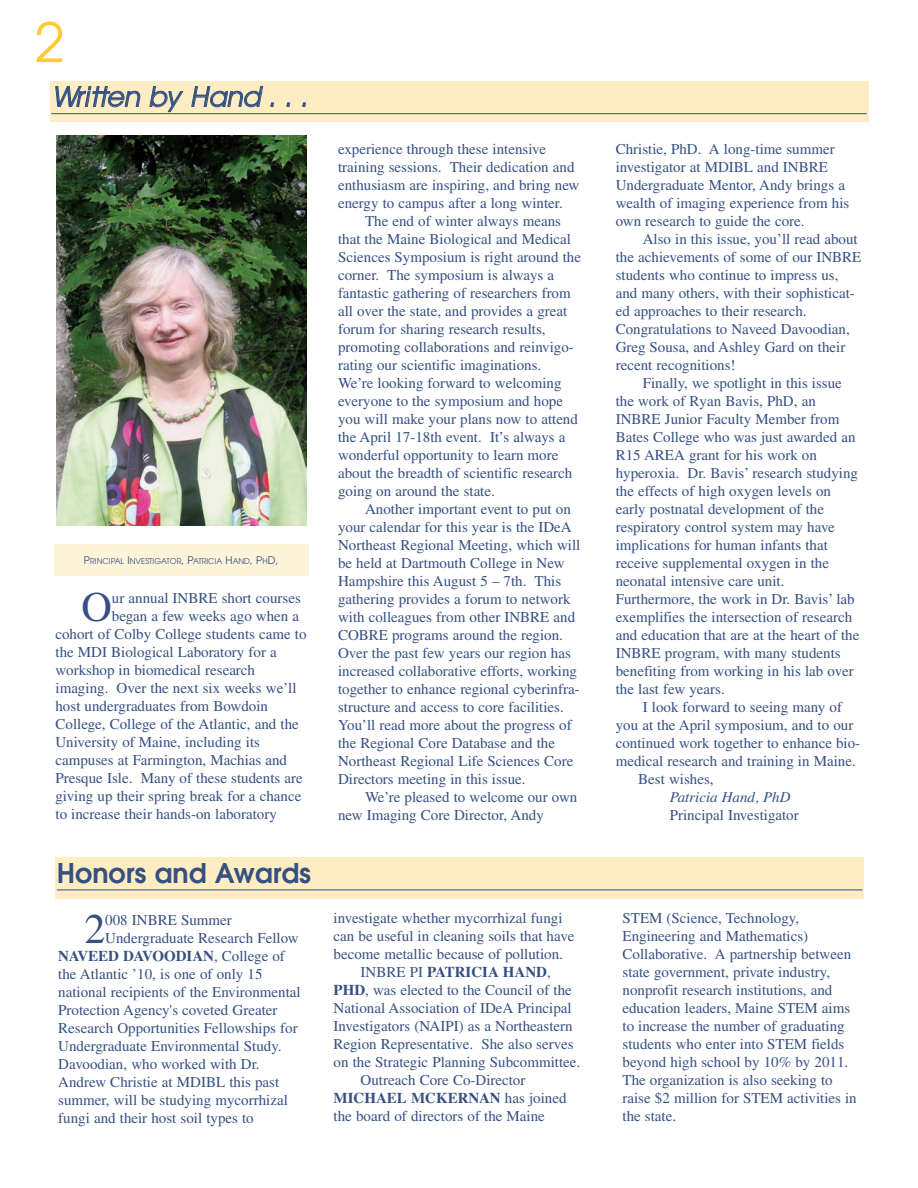
<style>
.page{position:relative;width:918px;height:1188px;background:#fff}
.page>*{position:absolute;margin:0;border:0;box-sizing:border-box;transform-origin:0 0}
.t1{font:54px "Avant Garde";color:#ffc938}
.t2{font:42.15px "Times";color:#365082}
.t3{font:italic 27px "Avant Garde";letter-spacing:-.015em;color:#365082}
.t4{font:600 27px "Avant Garde";color:#365082}
.t5{font:15px/18px "Times";color:#365082}
.t6{font:700 15px "Times";color:#365082}
.t7{font:italic 15px "Times";color:#365082}
.t8{font:7.8px "Avant Garde";color:#365082}
.s1{font-size:10.5px}
.s2{font-weight:400}
.s3{font-weight:700}
</style>
<div class="page">
<div style="left:50px;top:81px;width:818px;height:41px;background:#feedc3"></div>
<hr style="left:51px;top:113px;width:816px;height:1px;background:#365082">
<img style="left:57px;top:136px;width:249px;height:390px">
<div style="left:54px;top:544px;width:255px;height:32px;background:#fef4d9"></div>
<div style="left:55px;top:857px;width:809px;height:42px;background:#feedc3"></div>
<hr style="left:57px;top:890px;width:805px;height:1px;background:#365082">
<h1 class="t1" style="left:34px;top:22px;width:31px">2</h1>
<h3 class="t3" style="left:52px;top:86px;width:257px">Written by Hand . . .</h3>
<p class="t8" style="left:84px;top:559px;width:196px"><span class="s1">P</span>RINCIPAL <span class="s1">I</span>NVESTIGATOR<span class="s1">, P</span>ATRICIA <span class="s1">H</span>AND<span class="s1">, P</span>H<span class="s1">D,</span></p>
<h2 class="t2" style="left:82px;top:592px;width:32px">O</h2>
<p class="t5" style="left:112px;top:590px;width:190px">ur annual INBRE short courses</p>
<p class="t5" style="left:112px;top:608px;width:189px">began a few weeks ago when a</p>
<p class="t5" style="left:55px;top:626px;width:253px">cohort of Colby College students came to</p>
<p class="t5" style="left:55px;top:644px;width:223px">the MDI Biological Laboratory for a</p>
<p class="t5" style="left:55px;top:662px;width:201px">workshop in biomedical research</p>
<p class="t5" style="left:55px;top:680px;width:243px">imaging. Over the next six weeks we’ll</p>
<p class="t5" style="left:55px;top:698px;width:214px">host undergraduates from Bowdoin</p>
<p class="t5" style="left:55px;top:716px;width:245px">College, College of the Atlantic, and the</p>
<p class="t5" style="left:55px;top:734px;width:206px">University of Maine, including its</p>
<p class="t5" style="left:55px;top:752px;width:233px">campuses at Farmington, Machias and</p>
<p class="t5" style="left:55px;top:770px;width:249px">Presque Isle. Many of these students are</p>
<p class="t5" style="left:55px;top:788px;width:247px">giving up their spring break for a chance</p>
<p class="t5" style="left:55px;top:806px;width:223px">to increase their hands-on laboratory</p>
<h3 class="t4" style="left:57px;top:863px;width:256px">Honors and Awards</h3>
<h2 class="t2" style="left:84px;top:914px;width:23px">2</h2>
<p class="t5" style="left:105px;top:912px;width:128px">008 INBRE Summer</p>
<p class="t5" style="left:105px;top:930px;width:195px">Undergraduate Research Fellow</p>
<p class="t6" style="left:58px;top:947px;width:228px">NAVEED DAVOODIAN<span class="s2">, College of</span></p>
<p class="t5" style="left:58px;top:966px;width:206px">the Atlantic ’10, is one of only 15</p>
<p class="t5" style="left:58px;top:984px;width:244px">national recipients of the Environmental</p>
<p class="t5" style="left:58px;top:1002px;width:221px">Protection Agency's coveted Greater</p>
<p class="t5" style="left:58px;top:1020px;width:241px">Research Opportunities Fellowships for</p>
<p class="t5" style="left:58px;top:1038px;width:225px">Undergraduate Environmental Study.</p>
<p class="t5" style="left:58px;top:1056px;width:203px">Davoodian, who worked with Dr.</p>
<p class="t5" style="left:58px;top:1074px;width:223px">Andrew Christie at MDIBL this past</p>
<p class="t5" style="left:58px;top:1092px;width:231px">summer, will be studying mycorrhizal</p>
<p class="t5" style="left:58px;top:1110px;width:197px">fungi and their host soil types to</p>
<p class="t5" style="left:338px;top:141px;width:243px">experience through these intensive training sessions. Their dedication and enthusiasm are inspiring, and bring new energy to campus after a long winter.</p>
<p class="t5" style="left:338px;top:213px;width:245px;text-indent:27px">The end of winter always means that the Maine Biological and Medical Sciences Symposium is right around the corner. The symposium is always a fantastic gathering of researchers from all over the state, and provides a great forum for sharing research results, promoting collaborations and reinvigo&shy;rating our scientific imaginations.<br>We’re looking forward to welcoming everyone to the symposium and hope you will make your plans now to attend the April 17-18th event. It’s always a wonderful opportunity to learn more about the breadth of scientific research going on around the state.</p>
<p class="t5" style="left:338px;top:501px;width:244px;text-indent:27px">Another important event to put on your calendar for this year is the IDeA Northeast Regional Meeting, which will be held at Dartmouth College in New Hampshire this August 5 – 7th. This gathering provides a forum to network with colleagues from other INBRE and COBRE programs around the region.<br>Over the past few years our region has increased collaborative efforts, working together to enhance regional cyberinfra&shy;structure and access to core facilities.<br>You’ll read more about the progress of the Regional Core Database and the Northeast Regional Life Sciences Core Directors meeting in this issue.</p>
<p class="t5" style="left:338px;top:789px;width:241px;text-indent:27px">We’re pleased to welcome our own new Imaging Core Director, Andy</p>
<p class="t5" style="left:334px;top:911px;width:230px">investigate whether mycorrhizal fungi</p>
<p class="t5" style="left:334px;top:929px;width:242px">can be useful in cleaning soils that have</p>
<p class="t5" style="left:334px;top:947px;width:231px">become metallic because of pollution.</p>
<p class="t6" style="left:361px;top:963px;width:192px"><span class="s2">INBRE PI</span> PATRICIA HAND<span class="s2">,</span></p>
<p class="t5" style="left:334px;top:983px;width:240px"><span class="s3">PHD</span>, was elected to the Council of the</p>
<p class="t5" style="left:334px;top:1001px;width:240px">National Association of IDeA Principal</p>
<p class="t5" style="left:334px;top:1019px;width:241px">Investigators (NAIPI) as a Northeastern</p>
<p class="t5" style="left:334px;top:1037px;width:241px">Region Representative. She also serves</p>
<p class="t5" style="left:334px;top:1055px;width:248px">on the Strategic Planning Subcommittee.</p>
<p class="t5" style="left:361px;top:1073px;width:166px">Outreach Core Co-Director</p>
<p class="t6" style="left:334px;top:1089px;width:234px">MICHAEL MCKERNAN <span class="s2">has joined</span></p>
<p class="t5" style="left:334px;top:1109px;width:213px">the board of directors of the Maine</p>
<p class="t5" style="left:616px;top:141px;width:235px">Christie, PhD. A long-time summer investigator at MDIBL and INBRE Undergraduate Mentor, Andy brings a wealth of imaging experience from his own research to guide the core.</p>
<p class="t5" style="left:616px;top:231px;width:247px;text-indent:27px">Also in this issue, you’ll read about the achievements of some of our INBRE students who continue to impress us, and many others, with their sophisticat&shy;ed approaches to their research.<br>Congratulations to Naveed Davoodian, Greg Sousa, and Ashley Gard on their recent recognitions!</p>
<p class="t5" style="left:616px;top:375px;width:245px;text-indent:27px">Finally, we spotlight in this issue the work of Ryan Bavis, PhD, an INBRE Junior Faculty Member from Bates College who was just awarded an R15 AREA grant for his work on hyperoxia. Dr. Bavis’ research studying the effects of high oxygen levels on early postnatal development of the respiratory control system may have implications for human infants that receive supplemental oxygen in the neonatal intensive care unit.<br>Furthermore, the work in Dr. Bavis’ lab exemplifies the intersection of research and education that are at the heart of the INBRE program, with many students benefiting from working in his lab over the last few years.</p>
<p class="t5" style="left:643px;top:699px;width:201px">I look forward to seeing many of</p>
<p class="t5" style="left:616px;top:717px;width:239px">you at the April symposium, and to our</p>
<p class="t5" style="left:616px;top:735px;width:246px">continued work together to enhance bio-</p>
<p class="t5" style="left:616px;top:753px;width:242px">medical research and training in Maine.</p>
<p class="t5" style="left:638px;top:771px;width:77px">Best wishes,</p>
<p class="t7" style="left:670px;top:788px;width:122px">Patricia Hand, PhD</p>
<p class="t5" style="left:670px;top:807px;width:131px">Principal Investigator</p>
<p class="t5" style="left:623px;top:911px;width:236px">STEM (Science, Technology, Engineering and Mathematics)<br>Collaborative. A partnership between state government, private industry, nonprofit research institutions, and education leaders, Maine STEM aims to increase the number of graduating students who enter into STEM fields beyond high school by 10% by 2011.<br>The organization is also seeking to raise $2 million for STEM activities in the state.</p>
</div>
